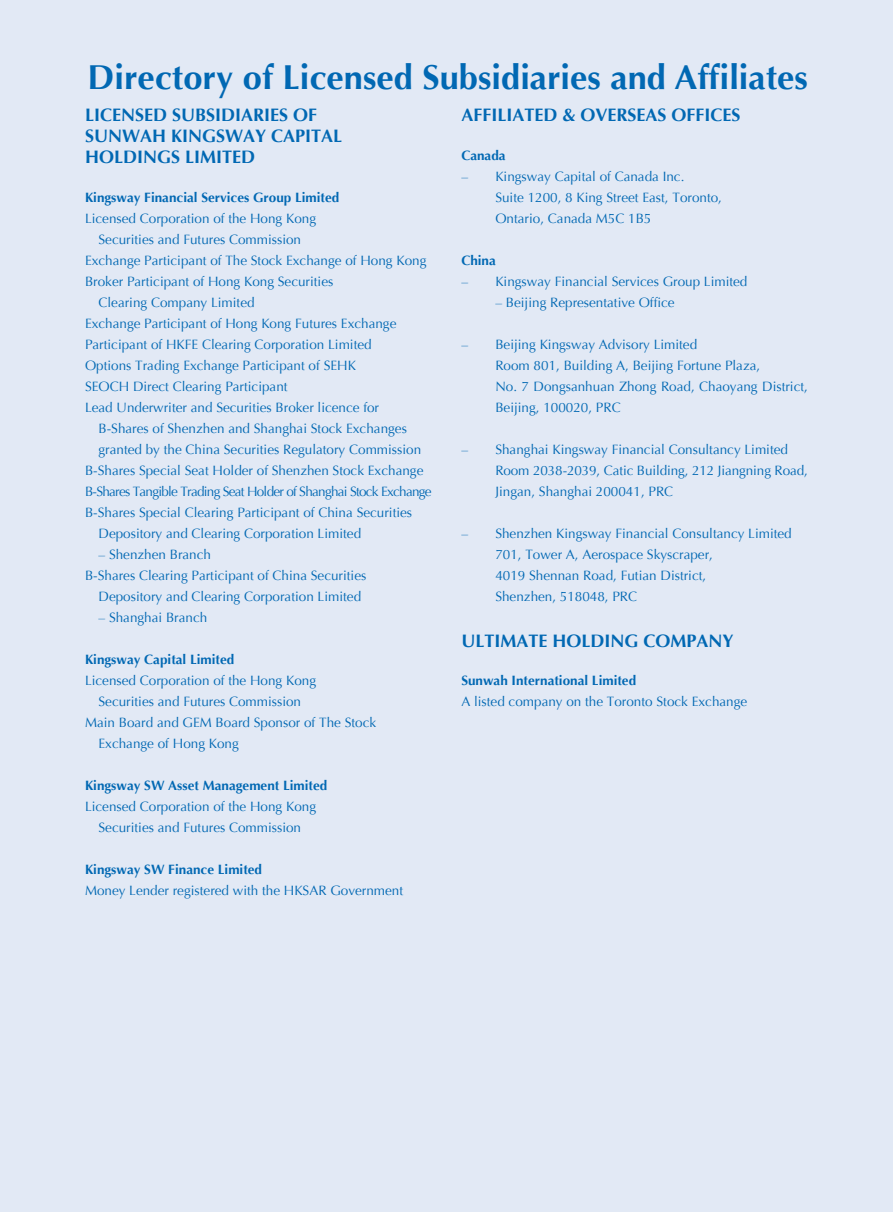
<style>
.page{position:relative;width:893px;height:1212px;background:#e2e9f5}
.page>*{position:absolute;margin:0;border:0;box-sizing:border-box;transform-origin:0 0}
.t1{font:700 34.5px "Optima";color:#0168b3}
.t2{font:700 18px/21px "Optima";color:#0168b3}
.t3{font:13.5px/21px "Optima";color:#0168b3}
.t4{font:700 13.5px "Optima";color:#0168b3}
.t5{font:13.5px "Optima";letter-spacing:-.05em;color:#0168b3}
</style>
<div class="page">
<h1 class="t1" style="left:88px;top:57px;width:722px">Directory of Licensed Subsidiaries and Affiliates</h1>
<h2 class="t2" style="left:85px;top:105px;width:259px">LICENSED SUBSIDIARIES OF<br>SUNWAH KINGSWAY CAPITAL<br>HOLDINGS LIMITED</h2>
<p class="t4" style="left:85px;top:189px;width:256px">Kingsway Financial Services Group Limited</p>
<p class="t3" style="left:85px;top:208px;width:233px">Licensed Corporation of the Hong Kong</p>
<p class="t3" style="left:99px;top:229px;width:204px">Securities and Futures Commission</p>
<p class="t3" style="left:85px;top:250px;width:343px">Exchange Participant of The Stock Exchange of Hong Kong</p>
<p class="t3" style="left:85px;top:271px;width:250px">Broker Participant of Hong Kong Securities</p>
<p class="t3" style="left:99px;top:292px;width:158px">Clearing Company Limited</p>
<p class="t3" style="left:85px;top:313px;width:313px">Exchange Participant of Hong Kong Futures Exchange</p>
<p class="t3" style="left:85px;top:334px;width:288px">Participant of HKFE Clearing Corporation Limited</p>
<p class="t3" style="left:85px;top:355px;width:272px">Options Trading Exchange Participant of SEHK</p>
<p class="t3" style="left:85px;top:376px;width:204px">SEOCH Direct Clearing Participant</p>
<p class="t3" style="left:85px;top:397px;width:296px">Lead Underwriter and Securities Broker licence for</p>
<p class="t3" style="left:99px;top:418px;width:310px">B-Shares of Shenzhen and Shanghai Stock Exchanges</p>
<p class="t3" style="left:99px;top:439px;width:324px">granted by the China Securities Regulatory Commission</p>
<p class="t3" style="left:85px;top:460px;width:340px">B-Shares Special Seat Holder of Shenzhen Stock Exchange</p>
<p class="t5" style="left:85px;top:483px;width:348px">B-Shares Tangible Trading Seat Holder of Shanghai Stock Exchange</p>
<p class="t3" style="left:85px;top:502px;width:329px">B-Shares Special Clearing Participant of China Securities</p>
<p class="t3" style="left:99px;top:523px;width:264px">Depository and Clearing Corporation Limited</p>
<p class="t3" style="left:99px;top:544px;width:114px">– Shenzhen Branch</p>
<p class="t3" style="left:85px;top:565px;width:283px">B-Shares Clearing Participant of China Securities</p>
<p class="t3" style="left:99px;top:586px;width:264px">Depository and Clearing Corporation Limited</p>
<p class="t3" style="left:99px;top:607px;width:110px">– Shanghai Branch</p>
<p class="t4" style="left:85px;top:651px;width:151px">Kingsway Capital Limited</p>
<p class="t3" style="left:85px;top:670px;width:233px">Licensed Corporation of the Hong Kong</p>
<p class="t3" style="left:99px;top:691px;width:204px">Securities and Futures Commission</p>
<p class="t3" style="left:85px;top:712px;width:293px">Main Board and GEM Board Sponsor of The Stock</p>
<p class="t3" style="left:99px;top:733px;width:142px">Exchange of Hong Kong</p>
<p class="t4" style="left:85px;top:777px;width:244px">Kingsway SW Asset Management Limited</p>
<p class="t3" style="left:85px;top:796px;width:233px;text-align:center">Licensed Corporation of the Hong Kong<br>Securities and Futures Commission</p>
<p class="t4" style="left:85px;top:861px;width:179px">Kingsway SW Finance Limited</p>
<p class="t3" style="left:85px;top:880px;width:320px">Money Lender registered with the HKSAR Government</p>
<h2 class="t2" style="left:461px;top:105px;width:281px">AFFILIATED &amp; OVERSEAS OFFICES</h2>
<p class="t4" style="left:461px;top:147px;width:46px">Canada</p>
<p class="t3" style="left:495px;top:166px;width:228px;text-indent:-34px">– Kingsway Capital of Canada Inc.<br>Suite 1200, 8 King Street East, Toronto,<br>Ontario, Canada M5C 1B5</p>
<p class="t4" style="left:461px;top:252px;width:36px">China</p>
<p class="t3" style="left:461px;top:271px;width:288px">– Kingsway Financial Services Group Limited</p>
<p class="t3" style="left:495px;top:292px;width:181px">– Beijing Representative Office</p>
<p class="t3" style="left:495px;top:334px;width:314px;text-indent:-34px">– Beijing Kingsway Advisory Limited<br>Room 801, Building A, Beijing Fortune Plaza,<br>No. 7 Dongsanhuan Zhong Road, Chaoyang District, Beijing, 100020, PRC</p>
<p class="t3" style="left:495px;top:439px;width:314px;text-indent:-34px">– Shanghai Kingsway Financial Consultancy Limited<br>Room 2038-2039, Catic Building, 212 Jiangning Road,<br>Jingan, Shanghai 200041, PRC</p>
<p class="t3" style="left:495px;top:523px;width:298px;text-indent:-34px">– Shenzhen Kingsway Financial Consultancy Limited 701, Tower A, Aerospace Skyscraper,<br>4019 Shennan Road, Futian District,<br>Shenzhen, 518048, PRC</p>
<h2 class="t2" style="left:461px;top:630px;width:274px">ULTIMATE HOLDING COMPANY</h2>
<p class="t4" style="left:461px;top:672px;width:176px">Sunwah International Limited</p>
<p class="t3" style="left:461px;top:691px;width:287px">A listed company on the Toronto Stock Exchange</p>
</div>
